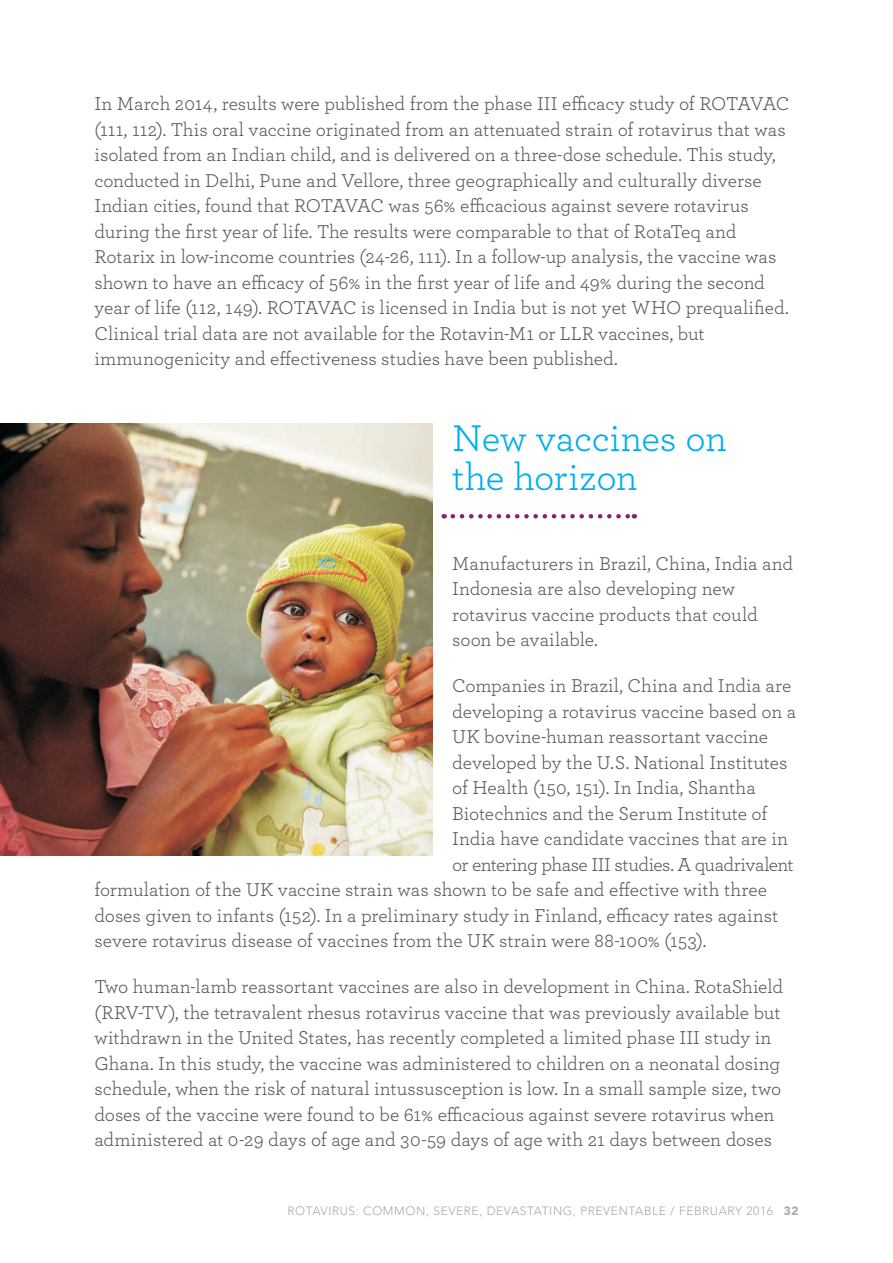
<style>
.page{position:relative;width:893px;height:1263px;background:#fff}
.page>*{position:absolute;margin:0;border:0;box-sizing:border-box;transform-origin:0 0}
.t1{font:39px/39px "Archer";letter-spacing:-.01em;color:#00aeef}
.Body{font:19.5px/25.5px "Archer";color:#57585a}
.Body-2{font:19.5px "Archer";letter-spacing:-.025em;color:#57585a}
.t2{font:300 12px "Avenir LT Std";letter-spacing:.05em;color:#a8a9ad}
.s1{font-weight:900}
</style>
<div class="page">
<img style="left:0;top:423px;width:432px;height:432px">
<svg style="left:453px;top:514px;width:182px;height:4px"></svg>
<p class="Body" style="left:94px;top:90px;width:696px">In March 2014, results were published from the phase III efficacy study of ROTAVAC (111, 112). This oral vaccine originated from an attenuated strain of rotavirus that was isolated from an Indian child, and is delivered on a three-dose schedule. This study, conducted in Delhi, Pune and Vellore, three geographically and culturally diverse Indian cities, found that ROTAVAC was 56% efficacious against severe rotavirus during the first year of life. The results were comparable to that of RotaTeq and Rotarix in low-income countries (24-26, 111). In a follow-up analysis, the vaccine was shown to have an efficacy of 56% in the first year of life and 49% during the second year of life (112, 149). ROTAVAC is licensed in India but is not yet WHO prequalified.<br>Clinical trial data are not available for the Rotavin-M1 or LLR vaccines, but immunogenicity and effectiveness studies have been published.</p>
<p class="t1" style="left:452px;top:417px;width:276px">New vaccines on the horizon</p>
<p class="Body" style="left:452px;top:550px;width:342px">Manufacturers in Brazil, China, India and Indonesia are also developing new rotavirus vaccine products that could soon be available.</p>
<p class="Body" style="left:452px;top:672px;width:341px">Companies in Brazil, China and India are</p>
<p class="Body" style="left:452px;top:697px;width:345px">developing a rotavirus vaccine based on a</p>
<p class="Body" style="left:452px;top:723px;width:317px">UK bovine-human reassortant vaccine</p>
<p class="Body" style="left:452px;top:748px;width:337px">developed by the U.S. National Institutes</p>
<p class="Body" style="left:452px;top:774px;width:305px">of Health (150, 151). In India, Shantha</p>
<p class="Body" style="left:452px;top:799px;width:317px">Biotechnics and the Serum Institute of</p>
<p class="Body" style="left:452px;top:825px;width:337px">India have candidate vaccines that are in</p>
<p class="Body-2" style="left:452px;top:851px;width:343px">or entering phase III studies. A quadrivalent</p>
<p class="Body" style="left:94px;top:876px;width:674px">formulation of the UK vaccine strain was shown to be safe and effective with three</p>
<p class="Body" style="left:94px;top:902px;width:685px">doses given to infants (152). In a preliminary study in Finland, efficacy rates against</p>
<p class="Body" style="left:94px;top:927px;width:613px">severe rotavirus disease of vaccines from the UK strain were 88-100% (153).</p>
<p class="Body" style="left:94px;top:973px;width:690px">Two human-lamb reassortant vaccines are also in development in China. RotaShield (RRV-TV), the tetravalent rhesus rotavirus vaccine that was previously available but withdrawn in the United States, has recently completed a limited phase III study in Ghana. In this study, the vaccine was administered to children on a neonatal dosing schedule, when the risk of natural intussusception is low. In a small sample size, two doses of the vaccine were found to be 61% efficacious against severe rotavirus when administered at 0-29 days of age and 30-59 days of age with 21 days between doses</p>
<p class="t2" style="left:287px;top:1204px;width:513px">ROTAVIRUS: COMMON, SEVERE, DEVASTATING, PREVENTABLE / FEBRUARY 2016 <span class="s1">32</span></p>
</div>
